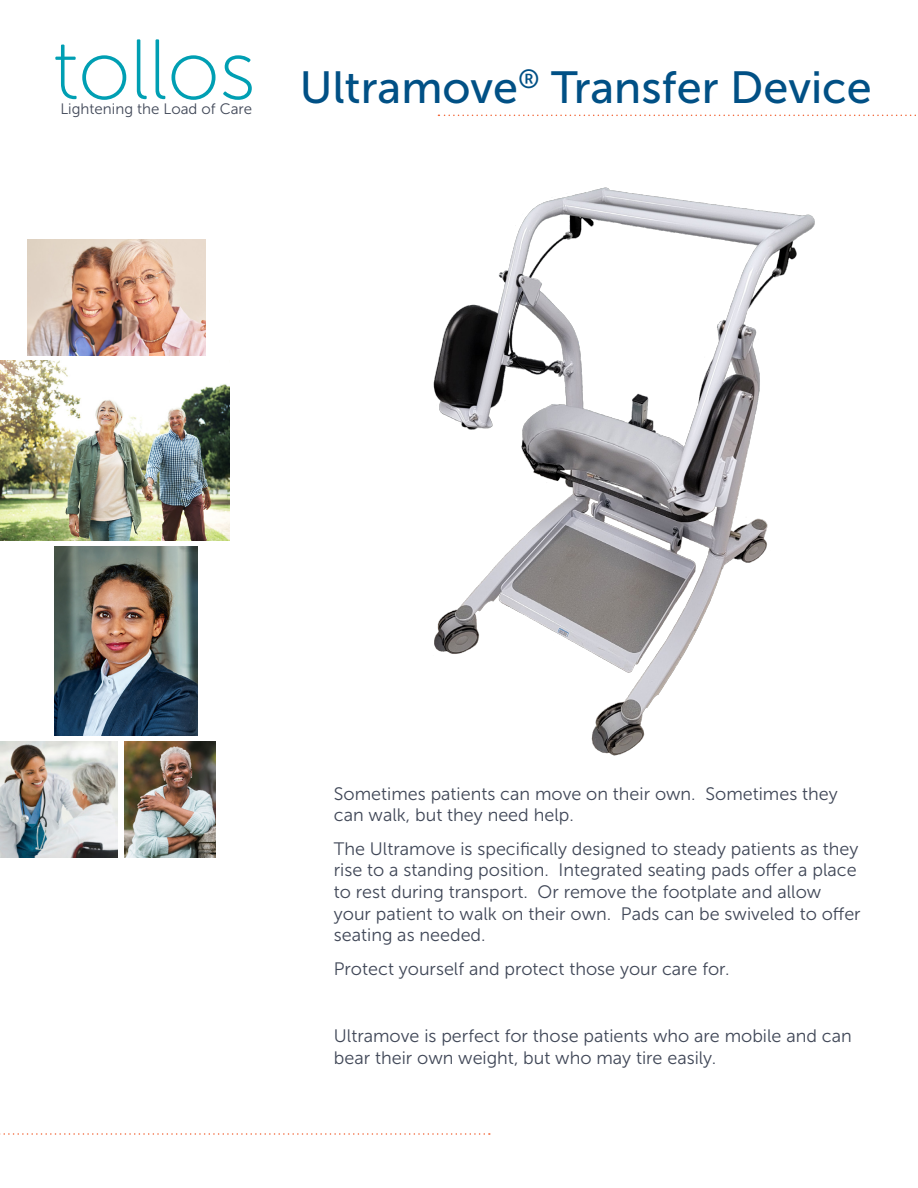
<style>
.page{position:relative;width:918px;height:1188px;background:#fff}
.page>*{position:absolute;margin:0;border:0;box-sizing:border-box;transform-origin:0 0}
.t1{font:45px "Museo Sans 500";color:#015085}
.body{font:18px/21.6px "Museo Sans 300";color:#404757}
.t2{font:15.15px "Museo Sans 300";color:#414858}
</style>
<div class="page">
<svg style="left:438px;top:115px;width:478px;height:1px"></svg>
<svg style="left:223px;top:55px;width:29px;height:45px"></svg>
<svg style="left:137px;top:39px;width:10px;height:60px"></svg>
<svg style="left:172px;top:55px;width:44px;height:45px"></svg>
<svg style="left:156px;top:39px;width:9px;height:60px"></svg>
<svg style="left:55px;top:45px;width:71px;height:55px"></svg>
<img style="left:433px;top:187px;width:382px;height:569px">
<img style="left:27px;top:239px;width:178px;height:117px">
<img style="left:0;top:360px;width:230px;height:180px">
<img style="left:55px;top:546px;width:142px;height:190px">
<img style="left:0;top:741px;width:118px;height:116px">
<img style="left:124px;top:741px;width:91px;height:116px">
<svg style="left:0;top:1133px;width:490px;height:2px"></svg>
<p class="t2" style="left:61px;top:100px;width:193px">Lightening the Load of Care</p>
<p class="t1" style="left:300px;top:63px;width:573px">Ultramove<sup>®</sup> Transfer Device</p>
<p class="body" style="left:334px;top:783px;width:505px">Sometimes patients can move on their own. Sometimes they can walk, but they need help.</p>
<p class="body" style="left:334px;top:838px;width:528px">The Ultramove is specifically designed to steady patients as they rise to a standing position. Integrated seating pads offer a place to rest during transport. Or remove the footplate and allow your patient to walk on their own. Pads can be swiveled to offer seating as needed.</p>
<p class="body" style="left:334px;top:958px;width:397px">Protect yourself and protect those your care for.</p>
<p class="body" style="left:334px;top:1025px;width:519px">Ultramove is perfect for those patients who are mobile and can bear their own weight, but who may tire easily.</p>
</div>
